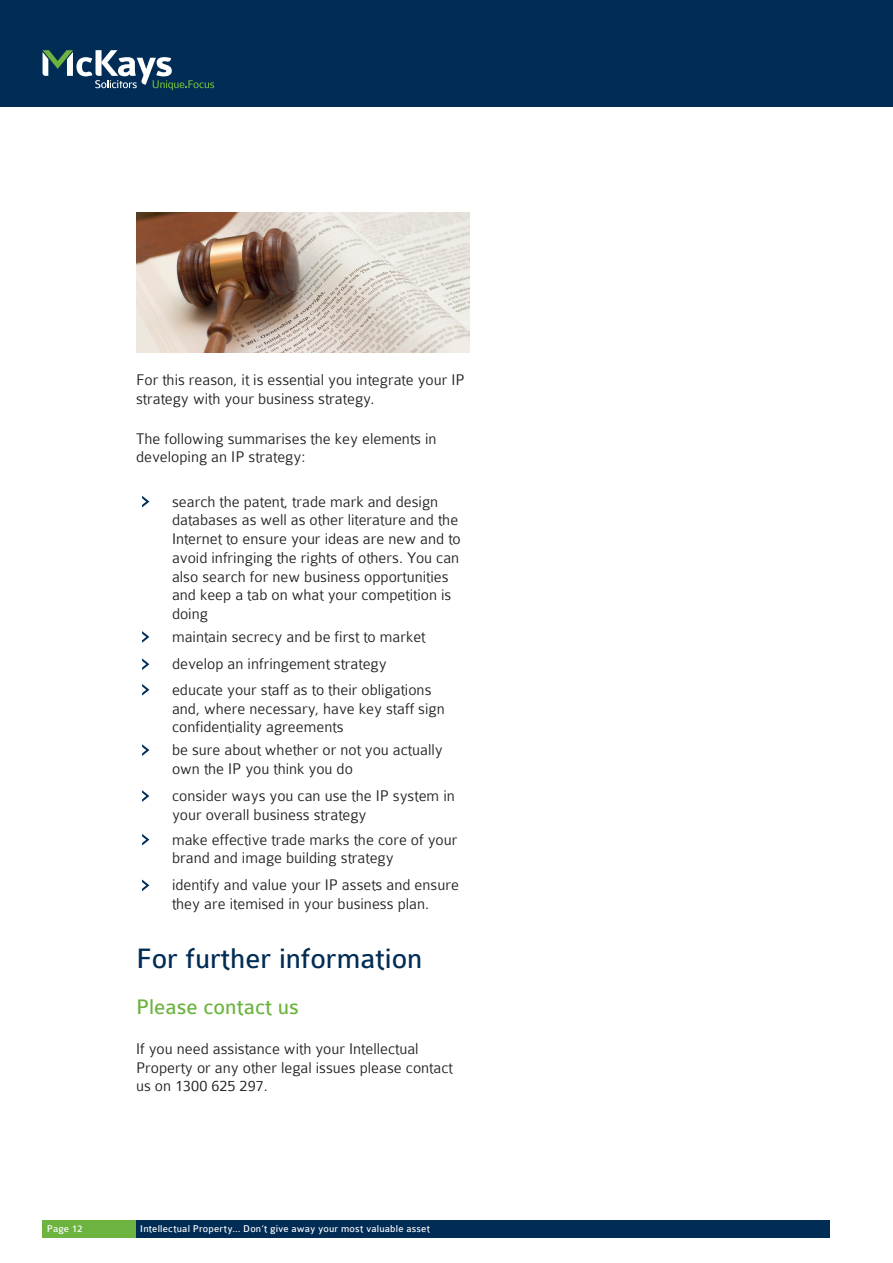
<style>
.page{position:relative;width:893px;height:1263px;background:#fff}
.page>*{position:absolute;margin:0;border:0;box-sizing:border-box;transform-origin:0 0}
.blue_Head{font:30px "Colaborate";color:#002c55}
.heads{font:22.5px "Colaborate";color:#6cb43f}
.Body_Text{font:300 16.5px/18.8px "Colaborate";color:#231f20}
.t1{font:10.5px "Colaborate";letter-spacing:.015em;color:#fff}
</style>
<div class="page">
<div style="left:0;top:0;width:893px;height:106px;background:#002c55"></div>
<div style="left:43px;top:1220px;width:93px;height:17px;background:#6cb43f"></div>
<div style="left:136px;top:1220px;width:693px;height:17px;background:#002c55"></div>
<svg style="left:43px;top:50px;width:171px;height:40px"></svg>
<img style="left:136px;top:213px;width:333px;height:140px">
<svg style="left:142px;top:496px;width:7px;height:11px"></svg>
<svg style="left:142px;top:631px;width:7px;height:12px"></svg>
<svg style="left:142px;top:658px;width:7px;height:12px"></svg>
<svg style="left:142px;top:684px;width:7px;height:12px"></svg>
<svg style="left:142px;top:744px;width:7px;height:12px"></svg>
<svg style="left:142px;top:790px;width:7px;height:12px"></svg>
<svg style="left:142px;top:834px;width:7px;height:11px"></svg>
<svg style="left:142px;top:879px;width:7px;height:12px"></svg>
<p class="Body_Text" style="left:136px;top:370px;width:330px">For this reason, it is essential you integrate your IP strategy with your business strategy.</p>
<p class="Body_Text" style="left:136px;top:429px;width:302px">The following summarises the key elements in developing an IP strategy:</p>
<p class="Body_Text" style="left:172px;top:492px;width:290px">search the patent, trade mark and design databases as well as other literature and the Internet to ensure your ideas are new and to avoid infringing the rights of others. You can also search for new business opportunities and keep a tab on what your competition is doing</p>
<p class="Body_Text" style="left:172px;top:627px;width:255px">maintain secrecy and be first to market</p>
<p class="Body_Text" style="left:172px;top:655px;width:216px">develop an infringement strategy</p>
<p class="Body_Text" style="left:172px;top:680px;width:274px">educate your staff as to their obligations and, where necessary, have key staff sign confidentiality agreements</p>
<p class="Body_Text" style="left:172px;top:740px;width:272px">be sure about whether or not you actually own the IP you think you do</p>
<p class="Body_Text" style="left:172px;top:786px;width:284px">consider ways you can use the IP system in your overall business strategy</p>
<p class="Body_Text" style="left:172px;top:830px;width:287px">make effective trade marks the core of your brand and image building strategy</p>
<p class="Body_Text" style="left:172px;top:876px;width:289px">identify and value your IP assets and ensure they are itemised in your business plan.</p>
<p class="blue_Head" style="left:136px;top:943px;width:288px">For further information</p>
<p class="heads" style="left:136px;top:995px;width:164px">Please contact us</p>
<p class="Body_Text" style="left:136px;top:1039px;width:318px">If you need assistance with your Intellectual<br>Property or any other legal issues please contact us on 1300 625 297.</p>
<p class="t1" style="left:47px;top:1223px;width:37px">Page 12</p>
<p class="t1" style="left:140px;top:1223px;width:291px">Intellectual Property… Don’t give away your most valuable asset</p>
</div>
